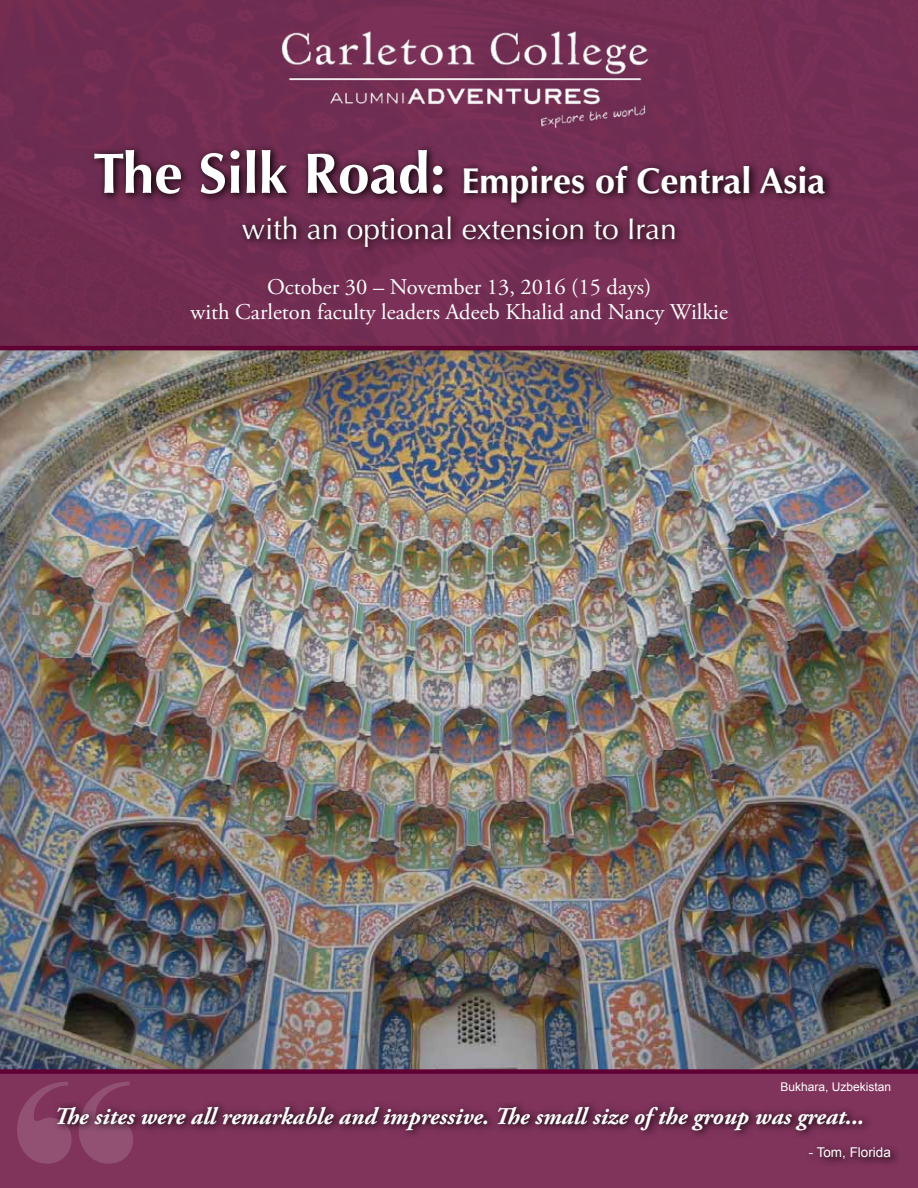
<style>
.page{position:relative;width:918px;height:1188px;background:#742e54}
.page>*{position:absolute;margin:0;border:0;box-sizing:border-box;transform-origin:0 0}
.t1{font:270px "Elephant";color:#fff}
.t2{font:700 36px "Optima";color:#fff}
.t3{font:30px "Optima";color:#fff}
.t4{font:italic 700 24px "Adobe Garamond Pro";color:#fff}
.t5{font:22.5px/25.5px "Adobe Garamond Pro";color:#fff;text-align:center}
.t6{font:13.5px "Arial";color:#fff}
.t7{font:12px "Arial";color:#fff}
.s1{font-size:57px}
</style>
<div class="page">
<img style="left:0;top:350px;width:918px;height:719px">
<svg style="left:91px;top:146px;width:740px;height:106px"></svg>
<svg style="left:51px;top:1100px;width:848px;height:68px;fill:#80335b"></svg>
<img style="left:282px;top:31px;width:367px;height:98px">
<hr style="left:0;top:346px;width:918px;height:4px;background:#610033">
<div style="left:0;top:1069px;width:918px;height:5px;background:#610033"></div>
<h2 class="t2" style="left:93px;top:160px;width:734px"><span class="s1">The Silk Road:</span> Empires of Central Asia</h2>
<h3 class="t3" style="left:242px;top:211px;width:436px">with an optional extension to Iran</h3>
<p class="t5" style="left:191px;top:275px;width:539px">October 30 – November 13, 2016 (15 days)<br>with Carleton faculty leaders Adeeb Khalid and Nancy Wilkie</p>
<h1 class="t1" style="left:14px;top:1013px;width:125px">“</h1>
<p class="t7" style="left:781px;top:1079px;width:112px">Bukhara, Uzbekistan</p>
<p class="t4" style="left:54px;top:1102px;width:812px">The sites were all remarkable and impressive. The small size of the group was great...</p>
<p class="t6" style="left:809px;top:1144px;width:84px">- Tom, Florida</p>
</div>
